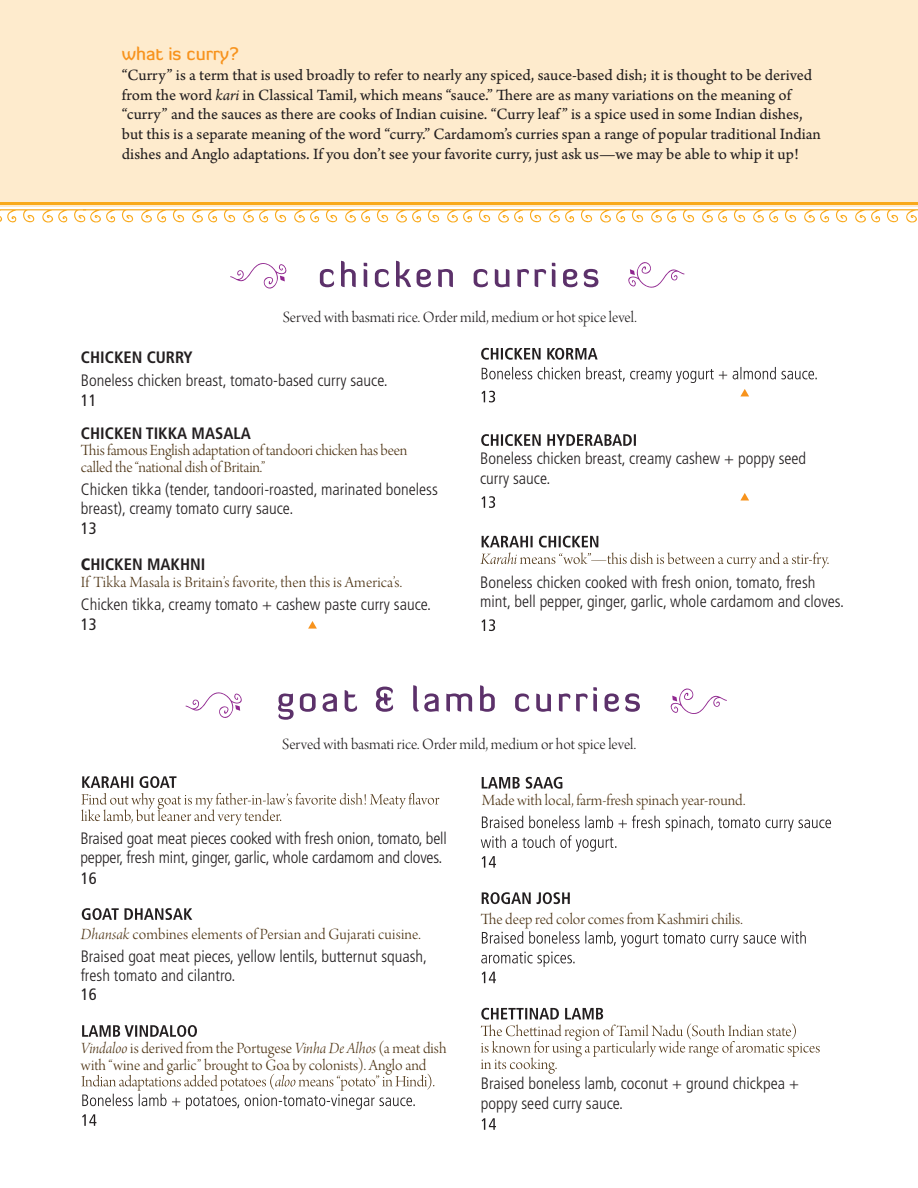
<style>
.page{position:relative;width:918px;height:1188px;background:#fff}
.page>*{position:absolute;margin:0;border:0;box-sizing:border-box;transform-origin:0 0}
.t1{font:500 18px "Diavlo";color:#f7931d}
.t2{font:300 condensed 16.5px/19.8px "Frutiger";color:#231f20}
.t3{font:16.5px/19.8px "Arno Pro Sm Text";color:#231f20}
.t4{font:16.5px/16.5px "Arno Pro Light Display";color:#4f3515}
.t5{font:16.5px "Arno Pro Light Display";color:#231f20}
.t6{font:700 condensed 16.5px "Frutiger";color:#231f20}
.t7{font:condensed 16.5px "Frutiger";color:#231f20}
.s1{font-family:"Arno Pro";font-style:italic}
.s2{font-weight:900}
.s3{font-family:"Arno Pro Light Italic Display"}
</style>
<div class="page">
<svg style="left:81px;top:1074px;width:353px;height:52px"></svg>
<svg style="left:82px;top:1025px;width:115px;height:12px"></svg>
<svg style="left:82px;top:908px;width:110px;height:12px"></svg>
<svg style="left:81px;top:776px;width:358px;height:49px"></svg>
<div style="left:0;top:0;width:918px;height:206px;background:#feebcd"></div>
<svg style="left:320px;top:261px;width:278px;height:26px"></svg>
<svg style="left:481px;top:619px;width:14px;height:12px"></svg>
<svg style="left:480px;top:536px;width:349px;height:32px"></svg>
<svg style="left:481px;top:496px;width:14px;height:12px"></svg>
<svg style="left:481px;top:391px;width:14px;height:11px"></svg>
<svg style="left:482px;top:367px;width:335px;height:16px"></svg>
<svg style="left:481px;top:348px;width:117px;height:12px"></svg>
<svg style="left:740px;top:389px;width:9px;height:7px"></svg>
<svg style="left:278px;top:685px;width:362px;height:35px"></svg>
<svg style="left:482px;top:1118px;width:14px;height:12px"></svg>
<svg style="left:481px;top:1008px;width:339px;height:66px"></svg>
<svg style="left:481px;top:931px;width:325px;height:52px"></svg>
<svg style="left:482px;top:892px;width:88px;height:12px"></svg>
<svg style="left:481px;top:815px;width:350px;height:53px"></svg>
<svg style="left:482px;top:777px;width:80px;height:12px"></svg>
<svg style="left:230px;top:263px;width:56px;height:26px"></svg>
<svg style="left:628px;top:262px;width:57px;height:26px"></svg>
<svg style="left:186px;top:692px;width:56px;height:26px"></svg>
<svg style="left:671px;top:688px;width:56px;height:26px"></svg>
<svg style="left:740px;top:493px;width:9px;height:8px"></svg>
<hr style="left:0;top:202px;width:86px;height:3px;background:#f9a91b">
<hr style="left:83px;top:202px;width:835px;height:3px;background:#f9a91b">
<svg style="left:0;top:209px;width:918px;height:14px"></svg>
<svg style="left:481px;top:434px;width:155px;height:12px"></svg>
<svg style="left:308px;top:621px;width:9px;height:8px"></svg>
<p class="t1" style="left:122px;top:42px;width:119px">what is curry?</p>
<p class="t3" style="left:122px;top:66px;width:701px">“Curry” is a term that is used broadly to refer to nearly any spiced, sauce-based dish; it is thought to be derived from the word <span class="s1">kari</span> in Classical Tamil, which means “sauce.” There are as many variations on the meaning of “curry” and the sauces as there are cooks of Indian cuisine. “Curry leaf” is a spice used in some Indian dishes, but this is a separate meaning of the word “curry.” Cardamom’s curries span a range of popular traditional Indian dishes and Anglo adaptations. If you don’t see your favorite curry, just ask us—we may be able to whip it up!</p>
<p class="t5" style="left:283px;top:308px;width:355px">Served with basmati rice. Order mild, medium or hot spice level.</p>
<p class="t6" style="left:81px;top:347px;width:113px">CHICKEN CURRY</p>
<p class="t2" style="left:81px;top:370px;width:308px">Boneless chicken breast, tomato-based curry sauce.</p>
<p class="t7" style="left:81px;top:390px;width:17px">11</p>
<p class="t6" style="left:81px;top:423px;width:171px">CHICKEN TIKKA MASALA</p>
<p class="t4" style="left:81px;top:443px;width:328px">This famous English adaptation of tandoori chicken has been called the “national dish of Britain.”</p>
<p class="t2" style="left:81px;top:479px;width:358px">Chicken tikka (tender, tandoori-roasted, marinated boneless breast), creamy tomato curry sauce.</p>
<p class="t7" style="left:81px;top:519px;width:17px">13</p>
<p class="t6" style="left:81px;top:555px;width:126px"><span class="s2">C</span>HICKEN MAKHNI</p>
<p class="t4" style="left:81px;top:575px;width:323px">If Tikka Masala is Britain’s favorite, then this is America’s.</p>
<p class="t2" style="left:81px;top:595px;width:352px">Chicken tikka, creamy tomato + cashew paste curry sauce.</p>
<p class="t7" style="left:81px;top:614px;width:17px">13</p>
<p class="t2" style="left:480px;top:449px;width:328px">Boneless chicken breast, creamy cashew + poppy seed curry sauce.</p>
<p class="t2" style="left:480px;top:572px;width:365px">Boneless chicken cooked with fresh onion, tomato, fresh mint, bell pepper, ginger, garlic, whole cardamom and cloves.</p>
<p class="t5" style="left:282px;top:735px;width:355px">Served with basmati rice. Order mild, medium or hot spice level.</p>
<p class="t2" style="left:80px;top:828px;width:368px">Braised goat meat pieces cooked with fresh onion, tomato, bell pepper, fresh mint, ginger, garlic, whole cardamom and cloves.</p>
<p class="t7" style="left:81px;top:869px;width:17px">16</p>
<p class="t4" style="left:81px;top:927px;width:341px"><span class="s3">Dhansak</span> combines elements of Persian and Gujarati cuisine.</p>
<p class="t2" style="left:81px;top:946px;width:348px">Braised goat meat pieces, yellow lentils, butternut squash, fresh tomato and cilantro.</p>
<p class="t7" style="left:81px;top:985px;width:17px">16</p>
<p class="t4" style="left:81px;top:1041px;width:367px"><span class="s3">Vindaloo</span> is derived from the Portugese <span class="s3">Vinha De Alhos</span> (a meat dish with “wine and garlic” brought to Goa by colonists). Anglo and</p>
<p class="t4" style="left:482px;top:793px;width:265px">Made with local, farm-fresh spinach year-round.</p>
<p class="t4" style="left:481px;top:912px;width:263px">The deep red color comes from Kashmiri chilis.</p>
<p class="t2" style="left:481px;top:1074px;width:320px">Braised boneless lamb, coconut + ground chickpea + poppy seed curry sauce.</p>
</div>
